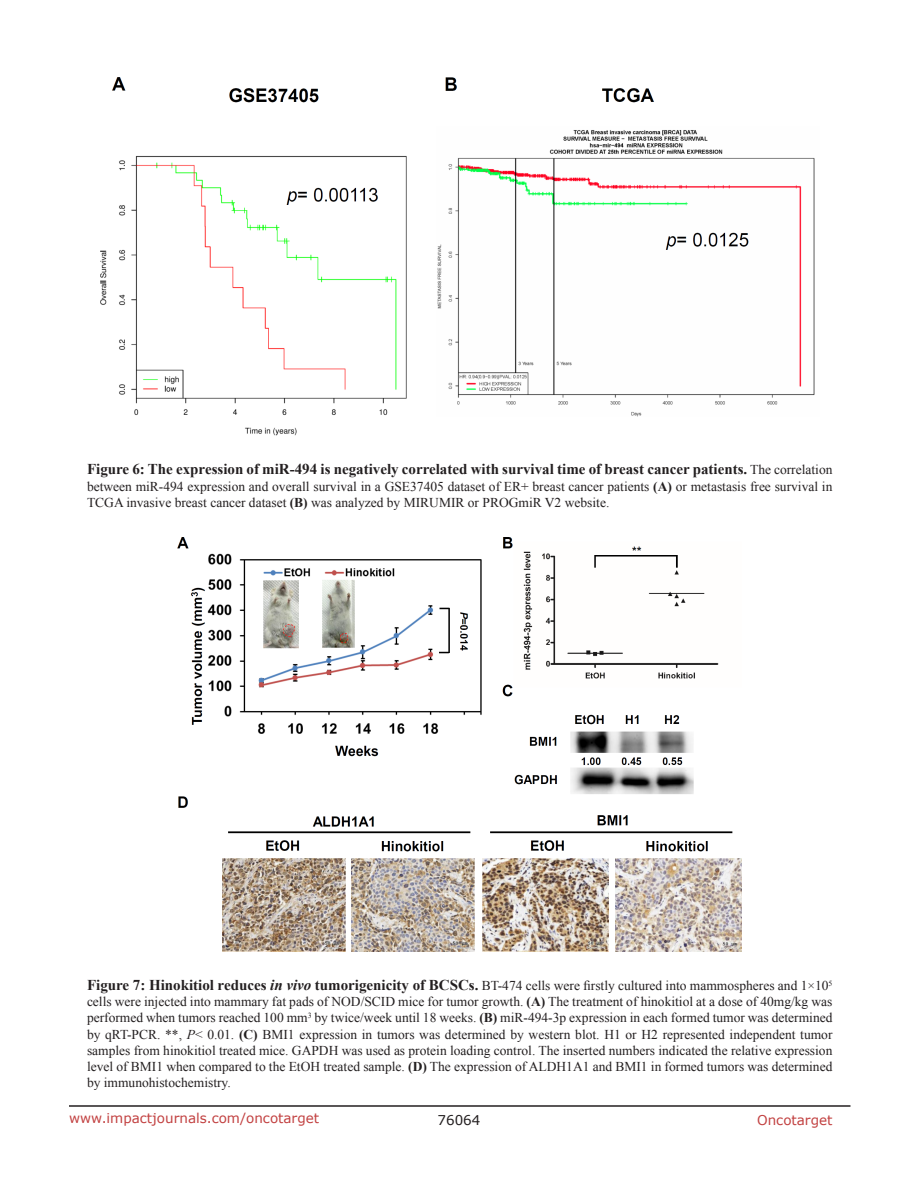
<style>
.page{position:relative;width:918px;height:1188px;background:#fff}
.page>*{position:absolute;margin:0;border:0;box-sizing:border-box;transform-origin:0 0}
.figuretext{font:700 15px "Times New Roman";color:#231f20}
.figuretext-2{font:13.5px/16.2px "Times New Roman";color:#231f20;text-align:justify}
.t1{font:13.5px "Verdana";color:#c24141}
.t2{font:13.5px "Verdana";color:#231f20}
.s1{font-weight:400;font-size:13.5px}
.s2{font-weight:700}
.s3{font-weight:700;font-size:15px}
.s4{font-weight:700;font-style:italic;font-size:15px}
.s5{font-style:italic}
</style>
<div class="page">
<hr style="left:69px;top:1105px;width:781px;height:2px;background:#231f20">
<img style="left:177px;top:537px;width:565px;height:415px">
<img style="left:100px;top:77px;width:715px;height:359px">
<p class="figuretext" style="left:87px;top:459px;width:747px">Figure 6: The expression of miR-494 is negatively correlated with survival time of breast cancer patients. <span class="s1">The correlation</span></p>
<p class="figuretext-2" style="left:87px;top:478px;width:747px">between miR-494 expression and overall survival in a GSE37405 dataset of ER+ breast cancer patients <span class="s2">(A)</span> or metastasis free survival in<br>TCGA invasive breast cancer dataset <span class="s2">(B)</span> was analyzed by MIRUMIR or PROGmiR V2 website.</p>
<p class="figuretext-2" style="left:87px;top:977px;width:747px"><span class="s3">Figure 7: Hinokitiol reduces</span> <span class="s4">in vivo</span> <span class="s3">tumorigenicity of BCSCs.</span> BT-474 cells were firstly cultured into mammospheres and 1×10<sup>5 </sup>cells were injected into mammary fat pads of NOD/SCID mice for tumor growth. <span class="s2">(A)</span> The treatment of hinokitiol at a dose of 40mg/kg was performed when tumors reached 100 mm<sup>3</sup> by twice/week until 18 weeks. <span class="s2">(B)</span> miR-494-3p expression in each formed tumor was determined by qRT-PCR. **, <span class="s5">P</span>&lt; 0.01. <span class="s2">(C)</span> BMI1 expression in tumors was determined by western blot. H1 or H2 represented independent tumor samples from hinokitiol treated mice. GAPDH was used as protein loading control. The inserted numbers indicated the relative expression level of BMI1 when compared to the EtOH treated sample. <span class="s2">(D)</span> The expression of ALDH1A1 and BMI1 in formed tumors was determined by immunohistochemistry.</p>
<p class="t1" style="left:69px;top:1109px;width:252px">www.impactjournals.com/oncotarget</p>
<p class="t2" style="left:438px;top:1111px;width:44px">76064</p>
<p class="t1" style="left:757px;top:1111px;width:77px">Oncotarget</p>
</div>
